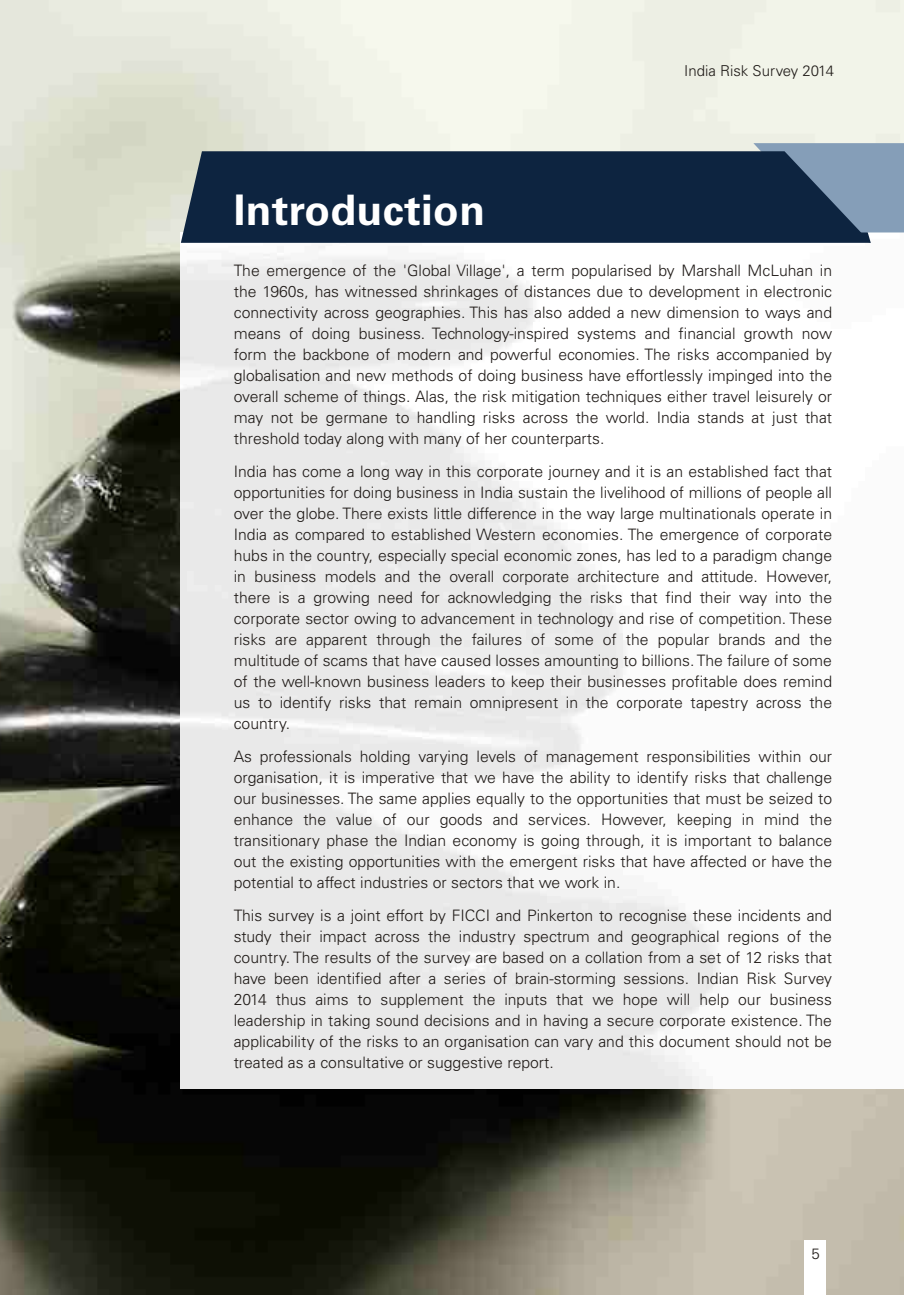
<style>
.page{position:relative;width:904px;height:1295px;background:#fff}
.page>*{position:absolute;margin:0;border:0;box-sizing:border-box;transform-origin:0 0}
.t1{font:42px "Univers 45 Light,Bold";letter-spacing:.01em;color:#fff}
.t2{font:300 15.75px/21px "Univers 45";color:#1f1a17;text-align:justify}
.t3{font:300 15px "Univers 45";color:#1f1a17}
</style>
<div class="page">
<img style="left:0;top:0;width:904px;height:1294px">
<img style="left:181px;top:243px;width:723px;height:845px">
<svg style="left:753px;top:143px;width:151px;height:100px;background:#90a6be"></svg>
<svg style="left:181px;top:151px;width:690px;height:92px;background:#19304a"></svg>
<div style="left:805px;top:1240px;width:21px;height:55px;background:#fff"></div>
<h1 class="t1" style="left:234px;top:193px;width:253px">Introduction</h1>
<p class="t3" style="left:684px;top:65px;width:151px">India Risk Survey 2014</p>
<p class="t2" style="left:234px;top:262px;width:600px">The emergence of the 'Global Village', a term popularised by Marshall McLuhan in the 1960s, has witnessed shrinkages of distances due to development in electronic connectivity across geographies. This has also added a new dimension to ways and means of doing business. Technology-inspired systems and financial growth now form the backbone of modern and powerful economies. The risks accompanied by globalisation and new methods of doing business have effortlessly impinged into the overall scheme of things. Alas, the risk mitigation techniques either travel leisurely or may not be germane to handling risks across the world. India stands at just that threshold today along with many of her counterparts.</p>
<p class="t2" style="left:234px;top:463px;width:600px">India has come a long way in this corporate journey and it is an established fact that opportunities for doing business in India sustain the livelihood of millions of people all over the globe. There exists little difference in the way large multinationals operate in India as compared to established Western economies. The emergence of corporate hubs in the country, especially special economic zones, has led to a paradigm change in business models and the overall corporate architecture and attitude. However, there is a growing need for acknowledging the risks that find their way into the corporate sector owing to advancement in technology and rise of competition. These risks are apparent through the failures of some of the popular brands and the multitude of scams that have caused losses amounting to billions. The failure of some of the well-known business leaders to keep their businesses profitable does remind us to identify risks that remain omnipresent in the corporate tapestry across the country.</p>
<p class="t2" style="left:234px;top:748px;width:600px">As professionals holding varying levels of management responsibilities within our organisation, it is imperative that we have the ability to identify risks that challenge our businesses. The same applies equally to the opportunities that must be seized to enhance the value of our goods and services. However, keeping in mind the transitionary phase the Indian economy is going through, it is important to balance out the existing opportunities with the emergent risks that have affected or have the potential to affect industries or sectors that we work in.</p>
<p class="t2" style="left:234px;top:907px;width:600px">This survey is a joint effort by FICCI and Pinkerton to recognise these incidents and study their impact across the industry spectrum and geographical regions of the country. The results of the survey are based on a collation from a set of 12 risks that have been identified after a series of brain-storming sessions. Indian Risk Survey 2014 thus aims to supplement the inputs that we hope will help our business leadership in taking sound decisions and in having a secure corporate existence. The applicability of the risks to an organisation can vary and this document should not be treated as a consultative or suggestive report.</p>
<p class="t3" style="left:811px;top:1247px;width:10px">5</p>
</div>
